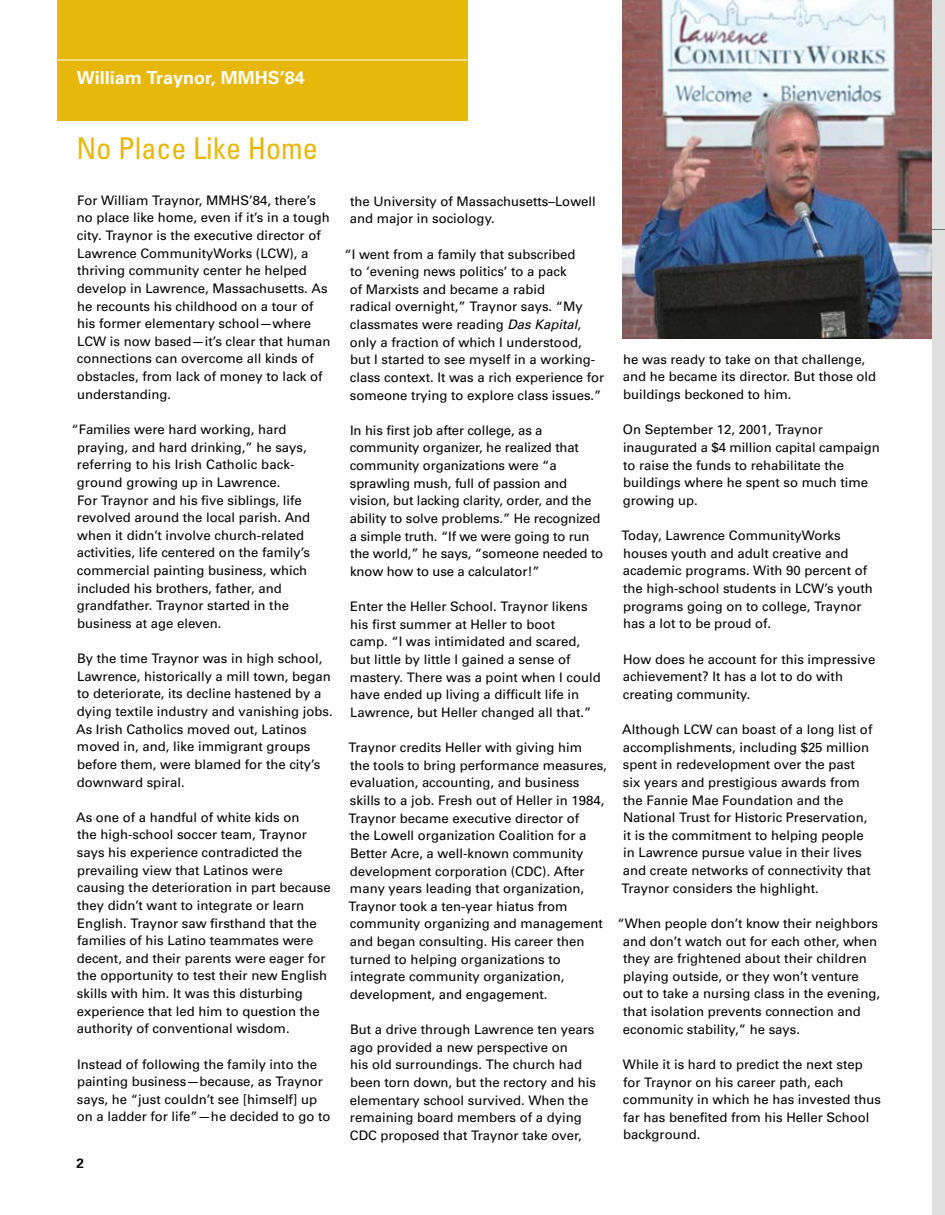
<style>
.page{position:relative;width:945px;height:1215px;background:#fff}
.page>*{position:absolute;margin:0;border:0;box-sizing:border-box;transform-origin:0 0}
.t1{font:condensed 30px "Univers";color:#e7b809}
.t2{font:700 18px "Univers";color:#fff}
.t3{font:700 13.5px "Univers";color:#000}
.t4{font:13.2px/17.7px "Univers";color:#000}
.s1{font-style:italic}
</style>
<div class="page">
<div style="left:932px;top:0;width:13px;height:1214px;background:#e1e0e0"></div>
<div style="left:57px;top:0;width:411px;height:121px;background:#e7b809"></div>
<svg style="left:932px;top:229px;width:13px;height:1px"></svg>
<img style="left:622px;top:0;width:310px;height:339px">
<hr style="left:57px;top:60px;width:411px;height:1px;background:#fff">
<h2 class="t2" style="left:77px;top:67px;width:230px">William Traynor, MMHS’84</h2>
<h1 class="t1" style="left:76px;top:129px;width:243px">No Place Like Home</h1>
<p class="t4" style="left:77px;top:191px;width:255px">For William Traynor, MMHS’84, there’s no place like home, even if it’s in a tough city. Traynor is the executive director of Lawrence CommunityWorks (LCW), a thriving community center he helped develop in Lawrence, Massachusetts. As he recounts his childhood on a tour of his former elementary school—where LCW is now based—it’s clear that human connections can overcome all kinds of obstacles, from lack of money to lack of understanding.</p>
<p class="t4" style="left:77px;top:421px;width:235px;text-indent:-5px">“Families were hard working, hard praying, and hard drinking,” he says, referring to his Irish Catholic back&shy;ground growing up in Lawrence.<br>For Traynor and his five siblings, life revolved around the local parish. And when it didn’t involve church-related activities, life centered on the family’s commercial painting business, which included his brothers, father, and grandfather. Traynor started in the business at age eleven.</p>
<p class="t4" style="left:76px;top:650px;width:258px">By the time Traynor was in high school, Lawrence, historically a mill town, began to deteriorate, its decline hastened by a dying textile industry and vanishing jobs.<br>As Irish Catholics moved out, Latinos moved in, and, like immigrant groups before them, were blamed for the city’s downward spiral.</p>
<p class="t4" style="left:76px;top:808px;width:256px">As one of a handful of white kids on<br>the high-school soccer team, Traynor says his experience contradicted the prevailing view that Latinos were causing the deterioration in part because they didn’t want to integrate or learn English. Traynor saw firsthand that the families of his Latino teammates were decent, and their parents were eager for the opportunity to test their new English skills with him. It was this disturbing experience that led him to question the authority of conventional wisdom.</p>
<p class="t4" style="left:77px;top:1055px;width:255px">Instead of following the family into the painting business—because, as Traynor says, he “just couldn’t see [himself] up on a ladder for life”—he decided to go to</p>
<p class="t3" style="left:76px;top:1155px;width:9px">2</p>
<p class="t4" style="left:350px;top:192px;width:248px">the University of Massachusetts–Lowell and major in sociology.</p>
<p class="t4" style="left:350px;top:245px;width:256px;text-indent:-5px">“I went from a family that subscribed<br>to ‘evening news politics’ to a pack<br>of Marxists and became a rabid<br>radical overnight,” Traynor says. “My classmates were reading <span class="s1">Das Kapital</span>, only a fraction of which I understood, but I started to see myself in a working&shy;class context. It was a rich experience for someone trying to explore class issues.”</p>
<p class="t4" style="left:350px;top:421px;width:255px">In his first job after college, as a community organizer, he realized that community organizations were “a sprawling mush, full of passion and vision, but lacking clarity, order, and the ability to solve problems.” He recognized a simple truth. “If we were going to run the world,” he says, “someone needed to know how to use a calculator!”</p>
<p class="t4" style="left:350px;top:598px;width:252px">Enter the Heller School. Traynor likens his first summer at Heller to boot<br>camp. “I was intimidated and scared, but little by little I gained a sense of mastery. There was a point when I could have ended up living a difficult life in Lawrence, but Heller changed all that.”</p>
<p class="t4" style="left:349px;top:739px;width:260px">Traynor credits Heller with giving him<br>the tools to bring performance measures, evaluation, accounting, and business skills to a job. Fresh out of Heller in 1984, Traynor became executive director of<br>the Lowell organization Coalition for a Better Acre, a well-known community development corporation (CDC). After many years leading that organization, Traynor took a ten-year hiatus from community organizing and management and began consulting. His career then turned to helping organizations to integrate community organization, development, and engagement.</p>
<p class="t4" style="left:350px;top:1021px;width:248px">But a drive through Lawrence ten years ago provided a new perspective on<br>his old surroundings. The church had been torn down, but the rectory and his elementary school survived. When the remaining board members of a dying CDC proposed that Traynor take over,</p>
<p class="t4" style="left:623px;top:350px;width:255px">he was ready to take on that challenge, and he became its director. But those old buildings beckoned to him.</p>
<p class="t4" style="left:623px;top:421px;width:258px">On September 12, 2001, Traynor inaugurated a $4 million capital campaign to raise the funds to rehabilitate the buildings where he spent so much time growing up.</p>
<p class="t4" style="left:622px;top:527px;width:253px">Today, Lawrence CommunityWorks houses youth and adult creative and academic programs. With 90 percent of the high-school students in LCW’s youth programs going on to college, Traynor has a lot to be proud of.</p>
<p class="t4" style="left:623px;top:650px;width:254px">How does he account for this impressive achievement? It has a lot to do with creating community.</p>
<p class="t4" style="left:622px;top:721px;width:252px">Although LCW can boast of a long list of accomplishments, including $25 million spent in redevelopment over the past six years and prestigious awards from the Fannie Mae Foundation and the National Trust for Historic Preservation, it is the commitment to helping people in Lawrence pursue value in their lives and create networks of connectivity that Traynor considers the highlight.</p>
<p class="t4" style="left:623px;top:914px;width:259px;text-indent:-5px">“When people don’t know their neighbors and don’t watch out for each other, when they are frightened about their children playing outside, or they won’t venture out to take a nursing class in the evening, that isolation prevents connection and economic stability,” he says.</p>
<p class="t4" style="left:623px;top:1055px;width:260px">While it is hard to predict the next step for Traynor on his career path, each community in which he has invested thus far has benefited from his Heller School background.</p>
</div>
